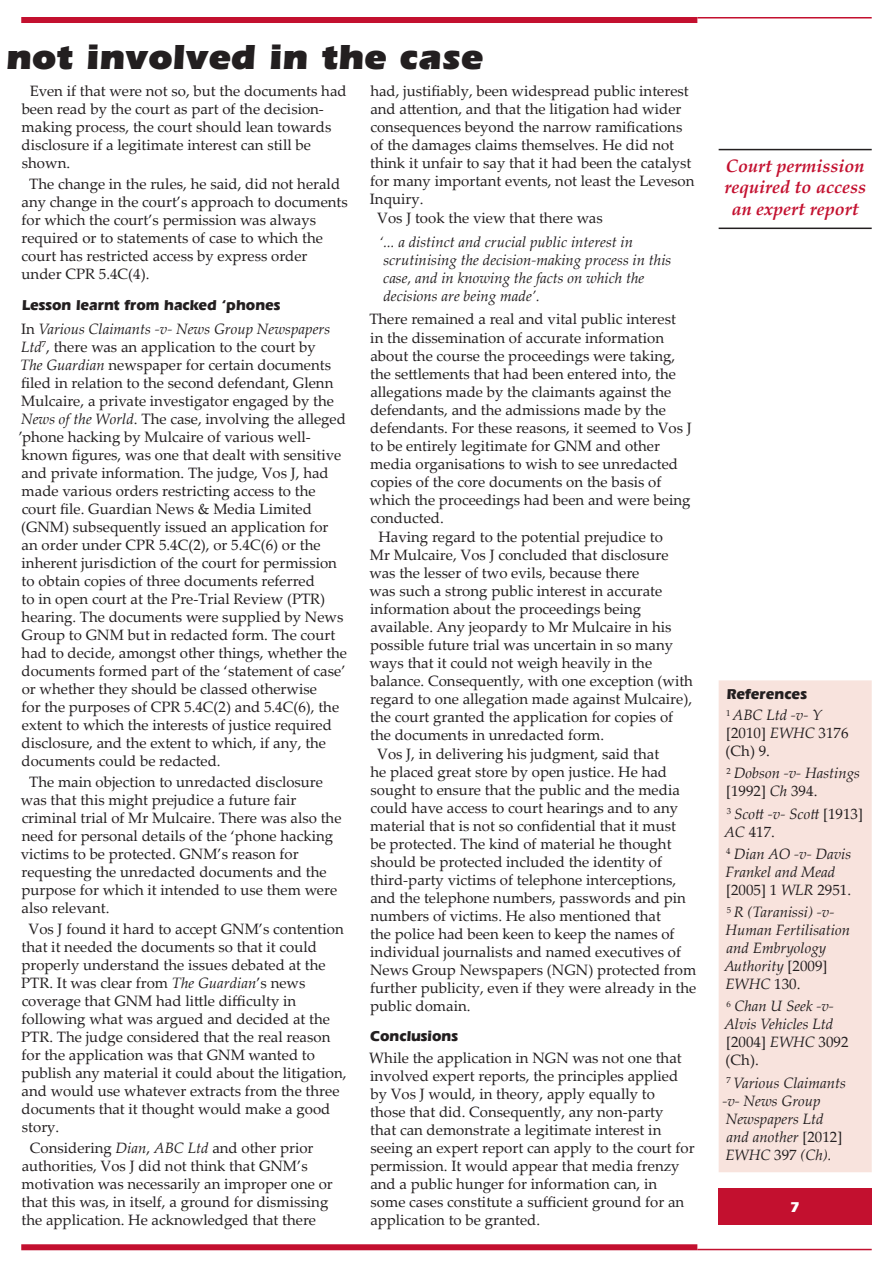
<style>
.page{position:relative;width:893px;height:1263px;background:#fff}
.page>*{position:absolute;margin:0;border:0;box-sizing:border-box;transform-origin:0 0}
.t1{font:900 36px "Itc Eras";color:#231f20}
.Sidebar{font:italic 700 18px/21.6px "Palatino Linotype";color:#c3102f;text-align:center}
.Body_Text{font:15px/18px "Palatino Linotype";color:#231f20}
.First_Para{font:15px/18px "Palatino Linotype";color:#231f20}
.t2{font:italic 15px/18px "Palatino Linotype";color:#231f20}
.Subheading{font:700 15px "Eras IT Cby BT";color:#231f20}
.Page_Number{font:700 15px "Eras IT Cby BT";color:#fff}
.s1{font-style:italic}
.s2{font-style:normal}
</style>
<div class="page">
<div style="left:719px;top:1188px;width:153px;height:37px;background:#c3102f"></div>
<hr style="left:697px;top:1249px;width:175px;height:1px;background:#c3102f">
<div style="left:21px;top:1244px;width:676px;height:6px;background:#c3102f"></div>
<hr style="left:697px;top:17px;width:175px;height:2px;background:#c3102f">
<div style="left:21px;top:17px;width:676px;height:6px;background:#c3102f"></div>
<hr style="left:719px;top:149px;width:153px;height:1px;background:#231f20">
<hr style="left:719px;top:228px;width:153px;height:1px;background:#231f20">
<div style="left:718px;top:680px;width:154px;height:492px;background:#f8e3dd"></div>
<h1 class="t1" style="left:5px;top:36px;width:479px">not involved in the case</h1>
<p class="Body_Text" style="left:22px;top:81px;width:327px;text-indent:8px">Even if that were not so, but the documents had been read by the court as part of the decision&shy;making process, the court should lean towards disclosure if a legitimate interest can still be shown.</p>
<p class="Body_Text" style="left:21px;top:174px;width:328px;text-indent:8px">The change in the rules, he said, did not herald any change in the court’s approach to documents for which the court’s permission was always required or to statements of case to which the court has restricted access by express order under CPR 5.4C(4).</p>
<p class="Subheading" style="left:22px;top:296px;width:260px">Lesson learnt from hacked ‘phones</p>
<p class="First_Para" style="left:19px;top:319px;width:330px">In <span class="s1">Various Claimants -v- News Group Newspapers Ltd</span><sup>7</sup>, there was an application to the court by<br><span class="s1">The Guardian</span> newspaper for certain documents filed in relation to the second defendant, Glenn Mulcaire, a private investigator engaged by the <span class="s1">News of the World</span>. The case, involving the alleged ’phone hacking by Mulcaire of various well&shy;known figures, was one that dealt with sensitive and private information. The judge, Vos J, had made various orders restricting access to the court file. Guardian News &amp; Media Limited (GNM) subsequently issued an application for<br>an order under CPR 5.4C(2), or 5.4C(6) or the inherent jurisdiction of the court for permission to obtain copies of three documents referred<br>to in open court at the Pre-Trial Review (PTR) hearing. The documents were supplied by News Group to GNM but in redacted form. The court had to decide, amongst other things, whether the documents formed part of the ‘statement of case’ or whether they should be classed otherwise<br>for the purposes of CPR 5.4C(2) and 5.4C(6), the extent to which the interests of justice required disclosure, and the extent to which, if any, the documents could be redacted.</p>
<p class="Body_Text" style="left:21px;top:772px;width:322px;text-indent:8px">The main objection to unredacted disclosure was that this might prejudice a future fair criminal trial of Mr Mulcaire. There was also the need for personal details of the ‘phone hacking victims to be protected. GNM’s reason for requesting the unredacted documents and the purpose for which it intended to use them were also relevant.</p>
<p class="Body_Text" style="left:21px;top:919px;width:327px;text-indent:7px">Vos J found it hard to accept GNM’s contention that it needed the documents so that it could properly understand the issues debated at the PTR. It was clear from <span class="s1">The Guardian</span>’s news coverage that GNM had little difficulty in following what was argued and decided at the PTR. The judge considered that the real reason for the application was that GNM wanted to publish any material it could about the litigation, and would use whatever extracts from the three documents that it thought would make a good story.</p>
<p class="Body_Text" style="left:22px;top:1138px;width:313px;text-indent:8px">Considering <span class="s1">Dian</span>, <span class="s1">ABC Ltd</span> and other prior authorities, Vos J did not think that GNM’s motivation was necessarily an improper one or that this was, in itself, a ground for dismissing the application. He acknowledged that there</p>
<p class="Body_Text" style="left:370px;top:81px;width:326px">had, justifiably, been widespread public interest and attention, and that the litigation had wider consequences beyond the narrow ramifications of the damages claims themselves. He did not think it unfair to say that it had been the catalyst for many important events, not least the Leveson Inquiry.</p>
<p class="Body_Text" style="left:377px;top:208px;width:227px">Vos J took the view that there was</p>
<p class="t2" style="left:379px;top:232px;width:294px">‘... a distinct and crucial public interest in scrutinising the decision-making process in this case, and in knowing the facts on which the decisions are being made’.</p>
<p class="First_Para" style="left:369px;top:310px;width:324px">There remained a real and vital public interest in the dissemination of accurate information about the course the proceedings were taking, the settlements that had been entered into, the allegations made by the claimants against the defendants, and the admissions made by the defendants. For these reasons, it seemed to Vos J to be entirely legitimate for GNM and other media organisations to wish to see unredacted copies of the core documents on the basis of which the proceedings had been and were being conducted.</p>
<p class="Body_Text" style="left:370px;top:527px;width:325px;text-indent:9px">Having regard to the potential prejudice to<br>Mr Mulcaire, Vos J concluded that disclosure was the lesser of two evils, because there<br>was such a strong public interest in accurate information about the proceedings being available. Any jeopardy to Mr Mulcaire in his possible future trial was uncertain in so many ways that it could not weigh heavily in the balance. Consequently, with one exception (with regard to one allegation made against Mulcaire), the court granted the application for copies of the documents in unredacted form.</p>
<p class="Body_Text" style="left:370px;top:744px;width:328px;text-indent:7px">Vos J, in delivering his judgment, said that<br>he placed great store by open justice. He had sought to ensure that the public and the media could have access to court hearings and to any material that is not so confidential that it must<br>be protected. The kind of material he thought should be protected included the identity of third-party victims of telephone interceptions, and the telephone numbers, passwords and pin numbers of victims. He also mentioned that<br>the police had been keen to keep the names of individual journalists and named executives of News Group Newspapers (NGN) protected from further publicity, even if they were already in the public domain.</p>
<p class="Subheading" style="left:370px;top:1026px;width:89px">Conclusions</p>
<p class="First_Para" style="left:369px;top:1048px;width:327px">While the application in NGN was not one that involved expert reports, the principles applied by Vos J would, in theory, apply equally to<br>those that did. Consequently, any non-party<br>that can demonstrate a legitimate interest in seeing an expert report can apply to the court for permission. It would appear that media frenzy and a public hunger for information can, in some cases constitute a sufficient ground for an application to be granted.</p>
<p class="Sidebar" style="left:724px;top:154px;width:143px">Court permission required to access an expert report</p>
<p class="Subheading" style="left:727px;top:685px;width:82px">References</p>
<p class="First_Para" style="left:726px;top:705px;width:124px"><sup>1</sup> <span class="s1">ABC Ltd -v- Y </span>[2010] <span class="s1">EWHC</span> 3176 (Ch) 9.</p>
<p class="t2" style="left:726px;top:764px;width:135px"><sup>2</sup> Dobson -v- Hastings <span class="s2">[1992]</span> Ch <span class="s2">394.</span></p>
<p class="t2" style="left:724px;top:804px;width:141px"><sup>3</sup> Scott -v- Scott <span class="s2">[1913]<br></span>AC <span class="s2">417.</span></p>
<p class="t2" style="left:725px;top:844px;width:127px"><sup>4</sup> Dian AO -v- Davis<br>Frankel and Mead <span class="s2">[2005] 1</span> WLR <span class="s2">2951.</span></p>
<p class="t2" style="left:724px;top:902px;width:127px"><sup>5</sup> R (Taranissi) -v-<br>Human Fertilisation and Embryology<br>Authority <span class="s2">[2009]<br></span>EWHC <span class="s2">130.</span></p>
<p class="t2" style="left:724px;top:997px;width:126px"><sup>6</sup> Chan U Seek -v-<br>Alvis Vehicles Ltd <span class="s2">[2004]</span> EWHC <span class="s2">3092 (Ch).</span></p>
<p class="t2" style="left:722px;top:1073px;width:125px"><sup>7</sup> Various Claimants -v- News Group<br>Newspapers Ltd and another <span class="s2">[2012]<br></span>EWHC <span class="s2">397</span> (Ch).</p>
<p class="Page_Number" style="left:790px;top:1198px;width:11px">7</p>
</div>
